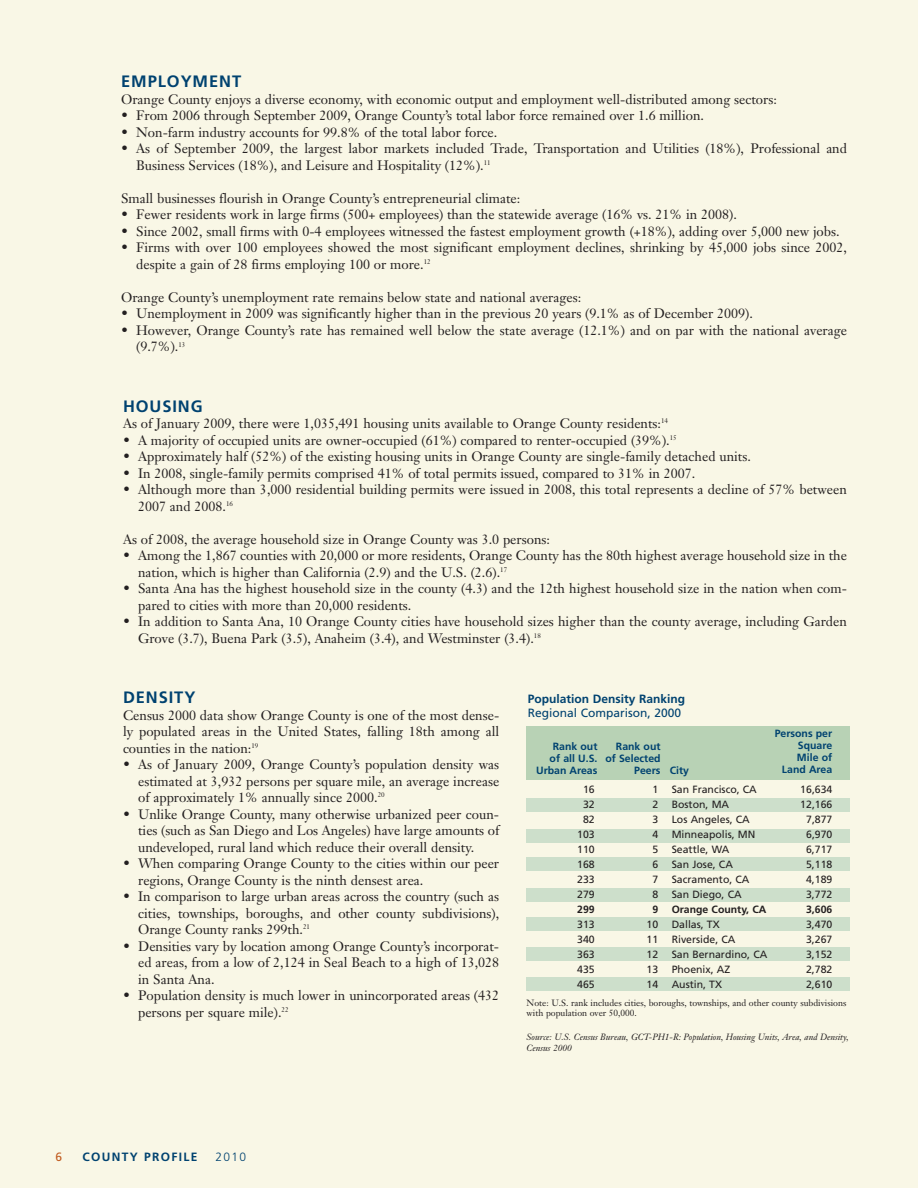
<style>
.page{position:relative;width:918px;height:1188px;background:#f9f7e6}
.page>*{position:absolute;margin:0;border:0;box-sizing:border-box;transform-origin:0 0}
.t1{font:700 16.5px "Frutiger";letter-spacing:.055em;color:#004270}
.t2{font:13.5px/16.5px "Janson Text";color:#231f20}
.t3{font:700 12px "Frutiger";color:#004270}
.t4{font:12px "Frutiger";color:#004270}
.t5{font:700 12px "Frutiger";letter-spacing:.11em;color:#004270}
.t6{font:300 12px "Frutiger";color:#004270}
.t7{font:12px "Frutiger";color:#c05a1e}
.t8{font:10.5px "Frutiger";color:#231f20}
.t9{font:700 10.5px/12px "Frutiger";color:#004270;text-align:right}
.t10{font:700 10.5px "Frutiger";color:#231f20}
.t11{font:9px/10.5px "Janson Text";color:#231f20}
.t12{font:italic 9px/10.5px "Janson Text";color:#231f20}
</style>
<div class="page">
<div style="left:526px;top:799px;width:324px;height:13px;background:#cddfcb"></div>
<div style="left:526px;top:829px;width:324px;height:13px;background:#cddfcb"></div>
<div style="left:526px;top:858px;width:324px;height:13px;background:#cddfcb"></div>
<div style="left:526px;top:888px;width:324px;height:14px;background:#cddfcb"></div>
<div style="left:526px;top:918px;width:324px;height:13px;background:#cddfcb"></div>
<div style="left:526px;top:947px;width:324px;height:13px;background:#cddfcb"></div>
<div style="left:526px;top:977px;width:324px;height:13px;background:#cddfcb"></div>
<div style="left:526px;top:726px;width:324px;height:54px;background:#b8d2b5"></div>
<p class="t1" style="left:121px;top:75px;width:122px">EMPLOYMENT</p>
<p class="t2" style="left:121px;top:92px;width:657px">Orange County enjoys a diverse economy, with economic output and employment well-distributed among sectors:</p>
<p class="t2" style="left:121px;top:109px;width:584px">• From 2006 through September 2009, Orange County’s total labor force remained over 1.6 million.</p>
<p class="t2" style="left:121px;top:125px;width:378px">• Non-farm industry accounts for 99.8% of the total labor force.</p>
<p class="t2" style="left:136px;top:142px;width:712px;text-indent:-15px">• As of September 2009, the largest labor markets included Trade, Transportation and Utilities (18%), Professional and<br>Business Services (18%), and Leisure and Hospitality (12%).<sup>11</sup></p>
<p class="t2" style="left:121px;top:191px;width:401px">Small businesses flourish in Orange County’s entrepreneurial climate:</p>
<p class="t2" style="left:121px;top:208px;width:617px">• Fewer residents work in large firms (500+ employees) than the statewide average (16% vs. 21% in 2008).</p>
<p class="t2" style="left:121px;top:224px;width:720px">• Since 2002, small firms with 0-4 employees witnessed the fastest employment growth (+18%), adding over 5,000 new jobs.</p>
<p class="t2" style="left:136px;top:241px;width:712px;text-indent:-15px">• Firms with over 100 employees showed the most significant employment declines, shrinking by 45,000 jobs since 2002, despite a gain of 28 firms employing 100 or more.<sup>12</sup></p>
<p class="t2" style="left:121px;top:290px;width:462px">Orange County’s unemployment rate remains below state and national averages:</p>
<p class="t2" style="left:121px;top:307px;width:633px">• Unemployment in 2009 was significantly higher than in the previous 20 years (9.1% as of December 2009).</p>
<p class="t2" style="left:136px;top:323px;width:712px;text-indent:-15px">• However, Orange County’s rate has remained well below the state average (12.1%) and on par with the national average (9.7%).<sup>13</sup></p>
<p class="t1" style="left:123px;top:399px;width:81px">HOUSING</p>
<p class="t2" style="left:123px;top:417px;width:547px">As of January 2009, there were 1,035,491 housing units available to Orange County residents:<sup>14</sup></p>
<p class="t2" style="left:123px;top:433px;width:555px">• A majority of occupied units are owner-occupied (61%) compared to renter-occupied (39%).<sup>15</sup></p>
<p class="t2" style="left:123px;top:450px;width:629px">• Approximately half (52%) of the existing housing units in Orange County are single-family detached units.</p>
<p class="t2" style="left:123px;top:466px;width:574px">• In 2008, single-family permits comprised 41% of total permits issued, compared to 31% in 2007.</p>
<p class="t2" style="left:138px;top:483px;width:710px;text-indent:-15px">• Although more than 3,000 residential building permits were issued in 2008, this total represents a decline of 57% between<br>2007 and 2008.<sup>16</sup></p>
<p class="t2" style="left:123px;top:532px;width:429px">As of 2008, the average household size in Orange County was 3.0 persons:</p>
<p class="t2" style="left:138px;top:549px;width:710px;text-indent:-15px">• Among the 1,867 counties with 20,000 or more residents, Orange County has the 80th highest average household size in the nation, which is higher than California (2.9) and the U.S. (2.6).<sup>17</sup></p>
<p class="t2" style="left:138px;top:582px;width:710px;text-indent:-15px">• Santa Ana has the highest household size in the county (4.3) and the 12th highest household size in the nation when com&shy;pared to cities with more than 20,000 residents.</p>
<p class="t2" style="left:138px;top:615px;width:710px;text-indent:-15px">• In addition to Santa Ana, 10 Orange County cities have household sizes higher than the county average, including Garden<br>Grove (3.7), Buena Park (3.5), Anaheim (3.4), and Westminster (3.4).<sup>18</sup></p>
<p class="t1" style="left:123px;top:691px;width:74px">DENSITY</p>
<p class="t2" style="left:123px;top:708px;width:378px;text-align:justify">Census 2000 data show Orange County is one of the most dense&shy;ly populated areas in the United States, falling 18th among all counties in the nation:<sup>19</sup></p>
<p class="t2" style="left:138px;top:758px;width:363px;text-align:justify;text-indent:-15px">• As of January 2009, Orange County’s population density was estimated at 3,932 persons per square mile, an average increase of approximately 1% annually since 2000.<sup>20</sup></p>
<p class="t2" style="left:138px;top:807px;width:363px;text-align:justify;text-indent:-15px">• Unlike Orange County, many otherwise urbanized peer coun&shy;ties (such as San Diego and Los Angeles) have large amounts of undeveloped, rural land which reduce their overall density.</p>
<p class="t2" style="left:138px;top:857px;width:363px;text-indent:-15px">• When comparing Orange County to the cities within our peer regions, Orange County is the ninth densest area.</p>
<p class="t2" style="left:138px;top:890px;width:363px;text-align:justify;text-indent:-15px">• In comparison to large urban areas across the country (such as cities, townships, boroughs, and other county subdivisions), Orange County ranks 299th.<sup>21</sup></p>
<p class="t2" style="left:138px;top:939px;width:363px;text-align:justify;text-indent:-15px">• Densities vary by location among Orange County’s incorporat&shy;ed areas, from a low of 2,124 in Seal Beach to a high of 13,028 in Santa Ana.</p>
<p class="t2" style="left:138px;top:989px;width:363px;text-indent:-15px">• Population density is much lower in unincorporated areas (432 persons per square mile).<sup>22</sup></p>
<p class="t3" style="left:528px;top:694px;width:159px">Population Density Ranking</p>
<p class="t4" style="left:528px;top:708px;width:155px">Regional Comparison, 2000</p>
<p class="t9" style="left:536px;top:742px;width:63px">Rank out<br>of all U.S.<br>Urban Areas</p>
<p class="t9" style="left:605px;top:742px;width:57px">Rank out of Selected<br>Peers</p>
<p class="t9" style="left:797px;top:728px;width:37px;text-align:justify;text-indent:-22px">Persons per Square Mile of</p>
<p class="t9" style="left:670px;top:765px;width:21px">City</p>
<p class="t9" style="left:782px;top:764px;width:52px">Land Area</p>
<p class="t8" style="left:583px;top:785px;width:13px">16</p>
<p class="t8" style="left:652px;top:785px;width:7px">1</p>
<p class="t8" style="left:672px;top:785px;width:87px">San Francisco, CA</p>
<p class="t8" style="left:800px;top:785px;width:34px">16,634</p>
<p class="t8" style="left:583px;top:800px;width:13px">32</p>
<p class="t8" style="left:652px;top:800px;width:7px">2</p>
<p class="t8" style="left:672px;top:800px;width:59px">Boston, MA</p>
<p class="t8" style="left:800px;top:800px;width:34px">12,166</p>
<p class="t8" style="left:583px;top:815px;width:13px">82</p>
<p class="t8" style="left:652px;top:815px;width:7px">3</p>
<p class="t8" style="left:672px;top:815px;width:80px">Los Angeles, CA</p>
<p class="t8" style="left:806px;top:815px;width:28px">7,877</p>
<p class="t8" style="left:577px;top:830px;width:19px">103</p>
<p class="t8" style="left:652px;top:830px;width:7px">4</p>
<p class="t8" style="left:672px;top:830px;width:85px">Minneapolis, MN</p>
<p class="t8" style="left:806px;top:830px;width:28px">6,970</p>
<p class="t8" style="left:577px;top:845px;width:19px">110</p>
<p class="t8" style="left:652px;top:845px;width:7px">5</p>
<p class="t8" style="left:672px;top:845px;width:59px">Seattle, WA</p>
<p class="t8" style="left:806px;top:845px;width:28px">6,717</p>
<p class="t8" style="left:577px;top:860px;width:19px">168</p>
<p class="t8" style="left:652px;top:860px;width:7px">6</p>
<p class="t8" style="left:672px;top:860px;width:63px">San Jose, CA</p>
<p class="t8" style="left:806px;top:860px;width:28px">5,118</p>
<p class="t8" style="left:577px;top:875px;width:19px">233</p>
<p class="t8" style="left:652px;top:875px;width:7px">7</p>
<p class="t8" style="left:672px;top:875px;width:79px">Sacramento, CA</p>
<p class="t8" style="left:806px;top:875px;width:28px">4,189</p>
<p class="t8" style="left:577px;top:890px;width:19px">279</p>
<p class="t8" style="left:652px;top:890px;width:7px">8</p>
<p class="t8" style="left:672px;top:890px;width:71px">San Diego, CA</p>
<p class="t8" style="left:806px;top:890px;width:28px">3,772</p>
<p class="t10" style="left:577px;top:905px;width:19px">299</p>
<p class="t10" style="left:652px;top:905px;width:7px">9</p>
<p class="t10" style="left:672px;top:905px;width:96px">Orange County, CA</p>
<p class="t10" style="left:806px;top:905px;width:28px">3,606</p>
<p class="t8" style="left:577px;top:920px;width:19px">313</p>
<p class="t8" style="left:647px;top:920px;width:13px">10</p>
<p class="t8" style="left:672px;top:920px;width:50px">Dallas, TX</p>
<p class="t8" style="left:806px;top:920px;width:28px">3,470</p>
<p class="t8" style="left:577px;top:935px;width:19px">340</p>
<p class="t8" style="left:647px;top:935px;width:13px">11</p>
<p class="t8" style="left:672px;top:935px;width:65px">Riverside, CA</p>
<p class="t8" style="left:806px;top:935px;width:28px">3,267</p>
<p class="t8" style="left:577px;top:950px;width:19px">363</p>
<p class="t8" style="left:647px;top:950px;width:13px">12</p>
<p class="t8" style="left:672px;top:950px;width:97px">San Bernardino, CA</p>
<p class="t8" style="left:806px;top:950px;width:28px">3,152</p>
<p class="t8" style="left:577px;top:965px;width:19px">435</p>
<p class="t8" style="left:647px;top:965px;width:13px">13</p>
<p class="t8" style="left:672px;top:965px;width:60px">Phoenix, AZ</p>
<p class="t8" style="left:806px;top:965px;width:28px">2,782</p>
<p class="t8" style="left:577px;top:980px;width:19px">465</p>
<p class="t8" style="left:647px;top:980px;width:13px">14</p>
<p class="t8" style="left:672px;top:980px;width:52px">Austin, TX</p>
<p class="t8" style="left:806px;top:980px;width:28px">2,610</p>
<p class="t11" style="left:527px;top:998px;width:321px">Note: U.S. rank includes cities, boroughs, townships, and other county subdivisions with population over 50,000.</p>
<p class="t12" style="left:527px;top:1033px;width:324px">Source: U.S. Census Bureau, GCT-PH1-R: Population, Housing Units, Area, and Density,<br>Census 2000</p>
<p class="t7" style="left:56px;top:1152px;width:8px">6</p>
<p class="t5" style="left:82px;top:1152px;width:117px">COUNTY PROFILE</p>
<p class="t6" style="left:215px;top:1152px;width:32px">2010</p>
</div>
